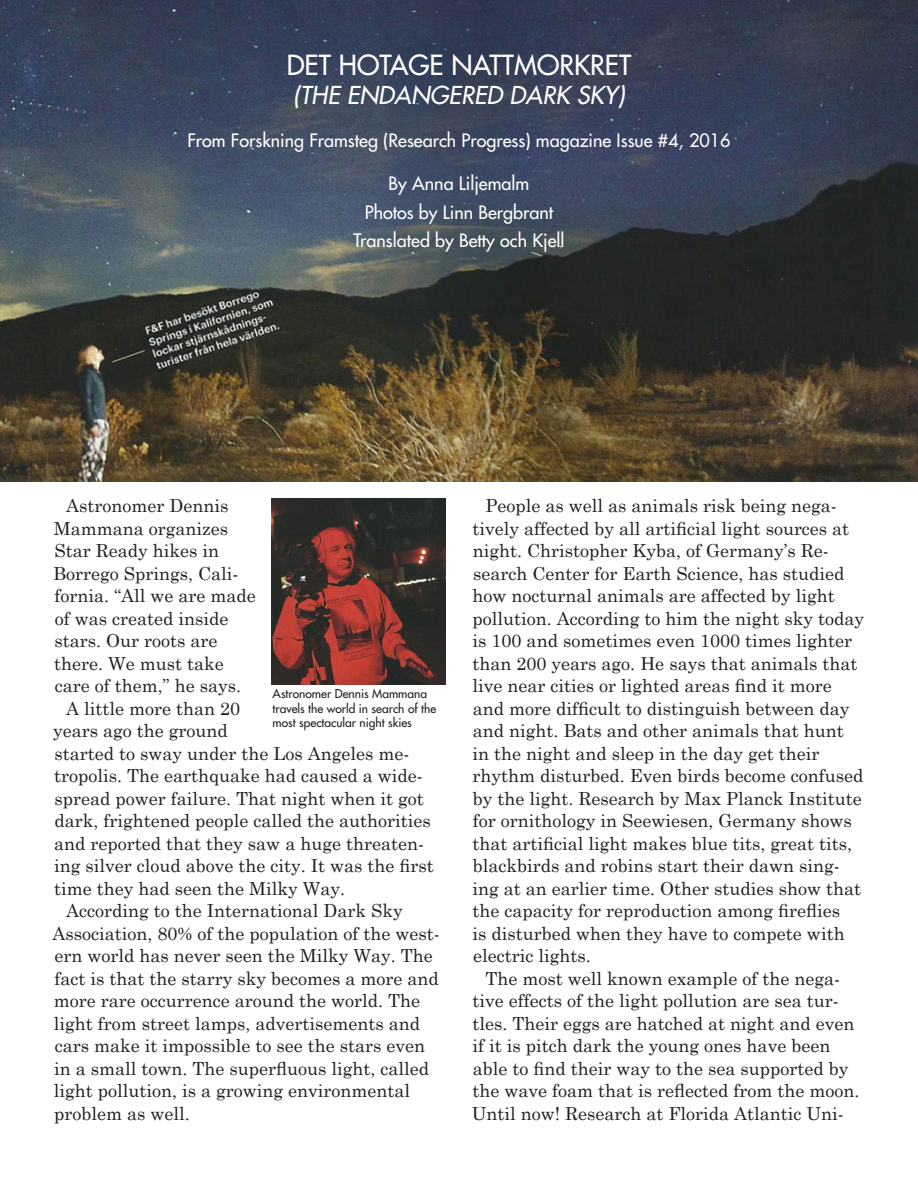
<style>
.page{position:relative;width:918px;height:1188px;background:#fff}
.page>*{position:absolute;margin:0;border:0;box-sizing:border-box;transform-origin:0 0}
.t1{font:27px "Futura";color:#fff}
.t2{font:italic 24px "Futura";color:#fff}
.t3{font:18px/22.5px "Century Schoolbook";color:#231f20}
.t4{font:18px "Futura";color:#fff}
.t5{font:12px/14.4px "Futura";color:#231f20}
</style>
<div class="page">
<img style="left:0;top:0;width:918px;height:482px">
<img style="left:271px;top:499px;width:175px;height:186px">
<p class="t1" style="left:287px;top:48px;width:346px">DET HOTAGE NATTMORKRET</p>
<p class="t2" style="left:293px;top:80px;width:333px">(THE ENDANGERED DARK SKY)</p>
<p class="t4" style="left:187px;top:129px;width:545px">From Forskning Framsteg (Research Progress) magazine Issue #4, 2016</p>
<p class="t4" style="left:389px;top:173px;width:142px">By Anna Liljemalm</p>
<p class="t4" style="left:365px;top:201px;width:190px">Photos by Linn Bergbrant</p>
<p class="t4" style="left:353px;top:229px;width:213px">Translated by Betty och Kjell</p>
<p class="t3" style="left:53px;top:494px;width:204px;text-indent:13px">Astronomer Dennis<br>Mammana organizes<br>Star Ready hikes in<br>Borrego Springs, Cali&shy;fornia. “All we are made of was created inside stars. Our roots are there. We must take care of them,” he says.</p>
<p class="t3" style="left:53px;top:697px;width:382px;text-indent:13px">A little more than 20<br>years ago the ground<br>started to sway under the Los Angeles me&shy;tropolis. The earthquake had caused a wide&shy;spread power failure. That night when it got dark, frightened people called the authorities and reported that they saw a huge threaten&shy;ing silver cloud above the city. It was the first time they had seen the Milky Way.</p>
<p class="t3" style="left:53px;top:899px;width:389px;text-indent:14px">According to the International Dark Sky Association, 80% of the population of the west&shy;ern world has never seen the Milky Way. The fact is that the starry sky becomes a more and more rare occurrence around the world. The light from street lamps, advertisements and cars make it impossible to see the stars even in a small town. The superfluous light, called light pollution, is a growing environmental problem as well.</p>
<p class="t5" style="left:273px;top:687px;width:165px">Astronomer Dennis Mammana travels the world in search of the most spectacular night skies</p>
<p class="t3" style="left:472px;top:494px;width:393px;text-indent:13px">People as well as animals risk being nega&shy;tively affected by all artificial light sources at night. Christopher Kyba, of Germany’s Re&shy;search Center for Earth Science, has studied how nocturnal animals are affected by light pollution. According to him the night sky today is 100 and sometimes even 1000 times lighter than 200 years ago. He says that animals that live near cities or lighted areas find it more and more difficult to distinguish between day and night. Bats and other animals that hunt in the night and sleep in the day get their rhythm disturbed. Even birds become confused by the light. Research by Max Planck Institute for ornithology in Seewiesen, Germany shows that artificial light makes blue tits, great tits, blackbirds and robins start their dawn sing&shy;ing at an earlier time. Other studies show that the capacity for reproduction among fireflies<br>is disturbed when they have to compete with electric lights.</p>
<p class="t3" style="left:472px;top:967px;width:389px;text-indent:14px">The most well known example of the nega&shy;tive effects of the light pollution are sea tur&shy;tles. Their eggs are hatched at night and even if it is pitch dark the young ones have been able to find their way to the sea supported by the wave foam that is reflected from the moon.<br>Until now! Research at Florida Atlantic Uni-</p>
</div>
